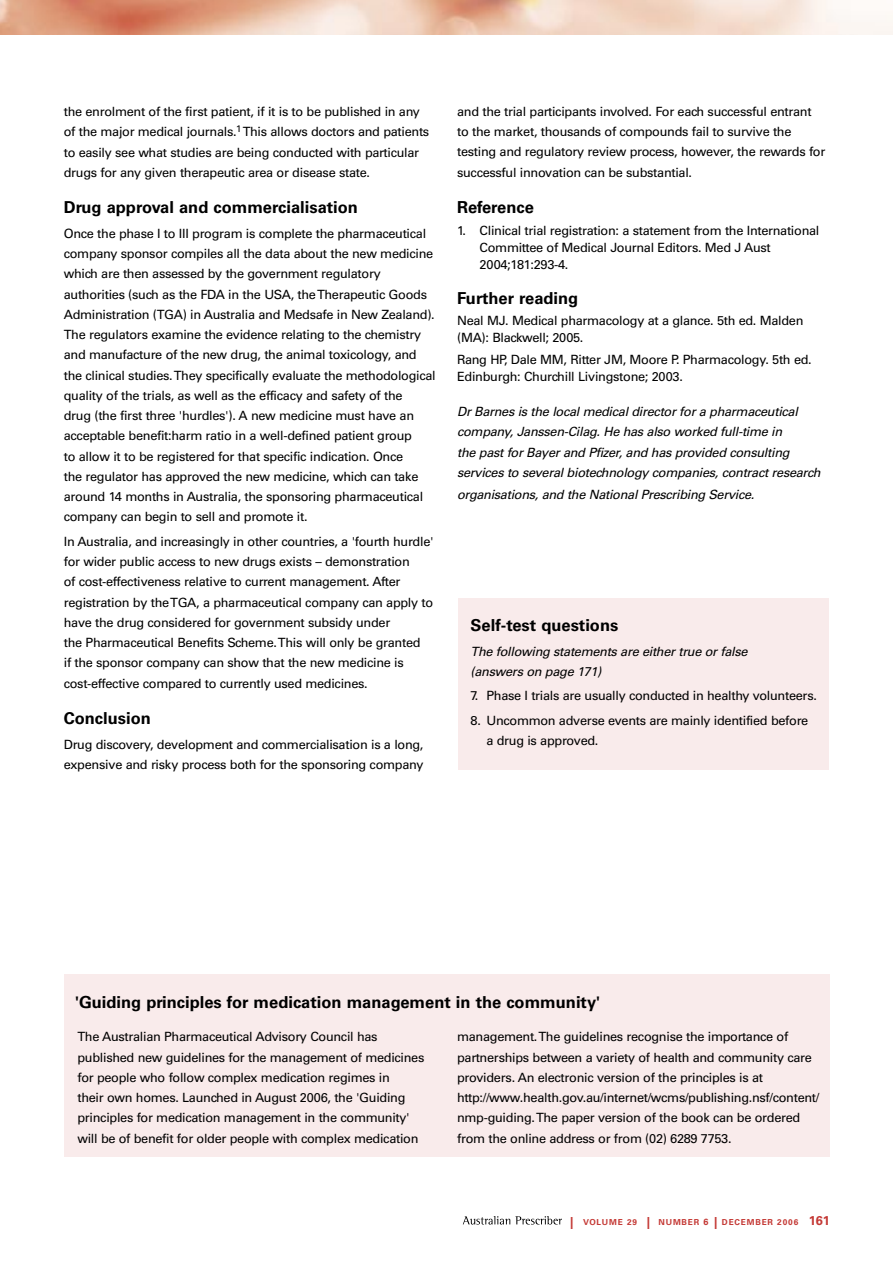
<style>
.page{position:relative;width:893px;height:1263px;background:#fff}
.page>*{position:absolute;margin:0;border:0;box-sizing:border-box;transform-origin:0 0}
.t1{font:700 16.5px "Univers LT";color:#000}
.t2{font:12.75px/20.2px "Univers LT";letter-spacing:-.025em;color:#000}
.t3{font:italic 12.75px/20.2px "Univers LT";letter-spacing:-.025em;color:#000}
.t4{font:700 8.25px "Univers LT";letter-spacing:.1em;color:#c43935}
.s1{font-size:12px}
.s2{font-size:9px}
.s3{font-size:12.75px}
</style>
<div class="page">
<svg style="left:463px;top:1216px;width:99px;height:8px"></svg>
<div style="left:64px;top:974px;width:765px;height:183px;background:#f9ebeb"></div>
<div style="left:459px;top:598px;width:370px;height:172px;background:#f9ebeb"></div>
<img style="left:0;top:0;width:893px;height:34px">
<p class="t2" style="left:64px;top:101px;width:367px">the enrolment of the first patient, if it is to be published in any of the major medical journals.<sup>1</sup> This allows doctors and patients to easily see what studies are being conducted with particular drugs for any given therapeutic area or disease state.</p>
<p class="t1" style="left:64px;top:198px;width:296px">Drug approval and commercialisation</p>
<p class="t2" style="left:64px;top:223px;width:374px">Once the phase I to III program is complete the pharmaceutical company sponsor compiles all the data about the new medicine which are then assessed by the government regulatory authorities (such as the FDA in the USA, the Therapeutic Goods Administration (TGA) in Australia and Medsafe in New Zealand).<br>The regulators examine the evidence relating to the chemistry and manufacture of the new drug, the animal toxicology, and the clinical studies. They specifically evaluate the methodological quality of the trials, as well as the efficacy and safety of the<br>drug (the first three 'hurdles'). A new medicine must have an acceptable benefit:harm ratio in a well-defined patient group<br>to allow it to be registered for that specific indication. Once<br>the regulator has approved the new medicine, which can take around 14 months in Australia, the sponsoring pharmaceutical company can begin to sell and promote it.</p>
<p class="t2" style="left:64px;top:531px;width:371px">In Australia, and increasingly in other countries, a 'fourth hurdle' for wider public access to new drugs exists – demonstration<br>of cost-effectiveness relative to current management. After registration by the TGA, a pharmaceutical company can apply to have the drug considered for government subsidy under<br>the Pharmaceutical Benefits Scheme. This will only be granted<br>if the sponsor company can show that the new medicine is cost-effective compared to currently used medicines.</p>
<p class="t1" style="left:64px;top:709px;width:89px">Conclusion</p>
<p class="t2" style="left:64px;top:734px;width:361px">Drug discovery, development and commercialisation is a long, expensive and risky process both for the sponsoring company</p>
<p class="t2" style="left:457px;top:101px;width:370px">and the trial participants involved. For each successful entrant to the market, thousands of compounds fail to survive the testing and regulatory review process, however, the rewards for successful innovation can be substantial.</p>
<p class="t1" style="left:457px;top:198px;width:78px">Reference</p>
<p class="t2" style="left:480px;top:222px;width:341px;line-height:17.2px;text-indent:-23px">1. Clinical trial registration: a statement from the International<br>Committee of Medical Journal Editors. Med J Aust<br>2004;181:293-4.</p>
<p class="t1" style="left:457px;top:288px;width:123px">Further reading</p>
<p class="t2" style="left:457px;top:312px;width:348px;line-height:17.2px">Neal MJ. Medical pharmacology at a glance. 5th ed. Malden (MA): Blackwell; 2005.</p>
<p class="t2" style="left:457px;top:351px;width:356px;line-height:17.2px">Rang HP, Dale MM, Ritter JM, Moore P. Pharmacology. 5th ed.<br>Edinburgh: Churchill Livingstone; 2003.</p>
<p class="t3" style="left:457px;top:402px;width:365px">Dr Barnes is the local medical director for a pharmaceutical company, Janssen-Cilag. He has also worked full-time in<br>the past for Bayer and Pfizer, and has provided consulting services to several biotechnology companies, contract research</p>
<p class="t3" style="left:457px;top:484px;width:299px">organisations, and the National Prescribing Service.</p>
<p class="t1" style="left:471px;top:616px;width:149px">Self-test questions</p>
<p class="t3" style="left:471px;top:641px;width:278px">The following statements are either true or false (answers on page 171)</p>
<p class="t2" style="left:471px;top:686px;width:348px">7. Phase I trials are usually conducted in healthy volunteers.</p>
<p class="t2" style="left:486px;top:710px;width:323px;text-indent:-16px">8. Uncommon adverse events are mainly identified before a drug is approved.</p>
<p class="t1" style="left:75px;top:993px;width:526px">'Guiding principles for medication management in the community'</p>
<p class="t2" style="left:77px;top:1027px;width:348px">The Australian Pharmaceutical Advisory Council has published new guidelines for the management of medicines for people who follow complex medication regimes in<br>their own homes. Launched in August 2006, the 'Guiding principles for medication management in the community' will be of benefit for older people with complex medication</p>
<p class="t2" style="left:457px;top:1027px;width:364px">management. The guidelines recognise the importance of partnerships between a variety of health and community care providers. An electronic version of the principles is at http://www.health.gov.au/internet/wcms/publishing.nsf/content/ nmp-guiding. The paper version of the book can be ordered from the online address or from (02) 6289 7753.</p>
<p class="t4" style="left:570px;top:1217px;width:262px"><span class="s1">|</span> VOLUME 29 <span class="s1">|</span> NUMBER <span class="s2">6</span> <span class="s1">|</span> DECEMBER 2006 <span class="s3">161</span></p>
</div>
